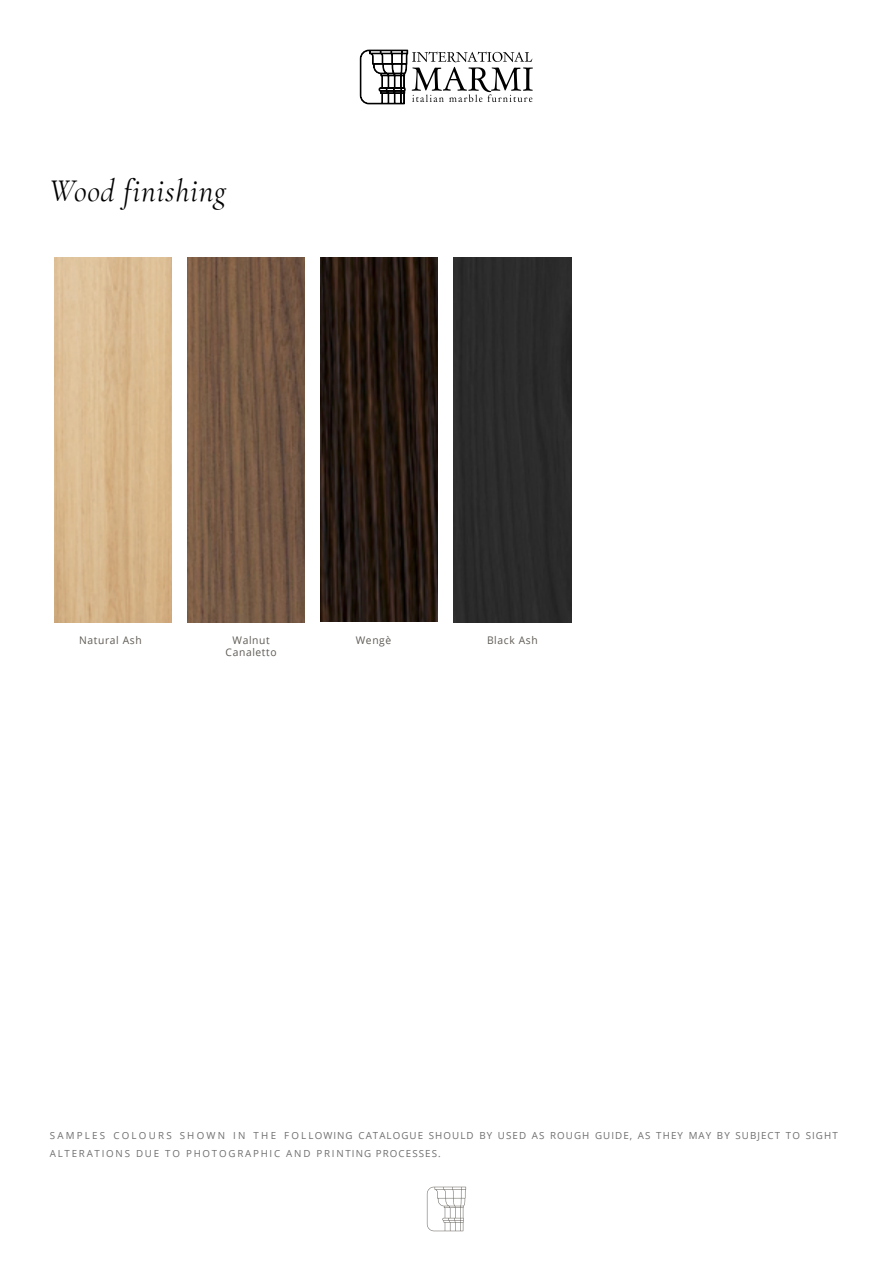
<style>
.page{position:relative;width:893px;height:1263px;background:#fff}
.page>*{position:absolute;margin:0;border:0;box-sizing:border-box;transform-origin:0 0}
.t1{font:italic 31.5px "Cormorant";letter-spacing:.025em;color:#000}
.t2{font:10.5px/12.6px "Open Sans";letter-spacing:.06em;color:#5e5a54;text-align:center}
.t3{font:9.75px/18px "Open Sans";letter-spacing:.11em;color:#706f6f}
</style>
<div class="page">
<svg style="left:427px;top:1187px;width:39px;height:44px"></svg>
<div style="left:454px;top:258px;width:117px;height:364px;background:#2b2b2b"></div>
<img style="left:187px;top:258px;width:118px;height:364px">
<img style="left:54px;top:258px;width:117px;height:364px">
<img style="left:320px;top:257px;width:118px;height:365px">
<svg style="left:360px;top:50px;width:173px;height:54px"></svg>
<h1 class="t1" style="left:49px;top:173px;width:178px">Wood finishing</h1>
<p class="t2" style="left:79px;top:633px;width:64px">Natural Ash</p>
<p class="t2" style="left:226px;top:633px;width:53px">Walnut<br>Canaletto</p>
<p class="t2" style="left:356px;top:633px;width:37px">Wengè</p>
<p class="t2" style="left:487px;top:633px;width:52px">Black Ash</p>
<p class="t3" style="left:50px;top:1126px;width:789px">S A M P L E S C O L O U R S S H O W N I N T H E F O L LOWING CATALOGUE SHOULD BY USED AS ROUGH GUIDE, AS THEY MAY BY SUBJECT TO SIGHT<br>ALTERATIONS DUE TO PHOTOGRAPHIC AND PRINTING PROCESSES.</p>
</div>
